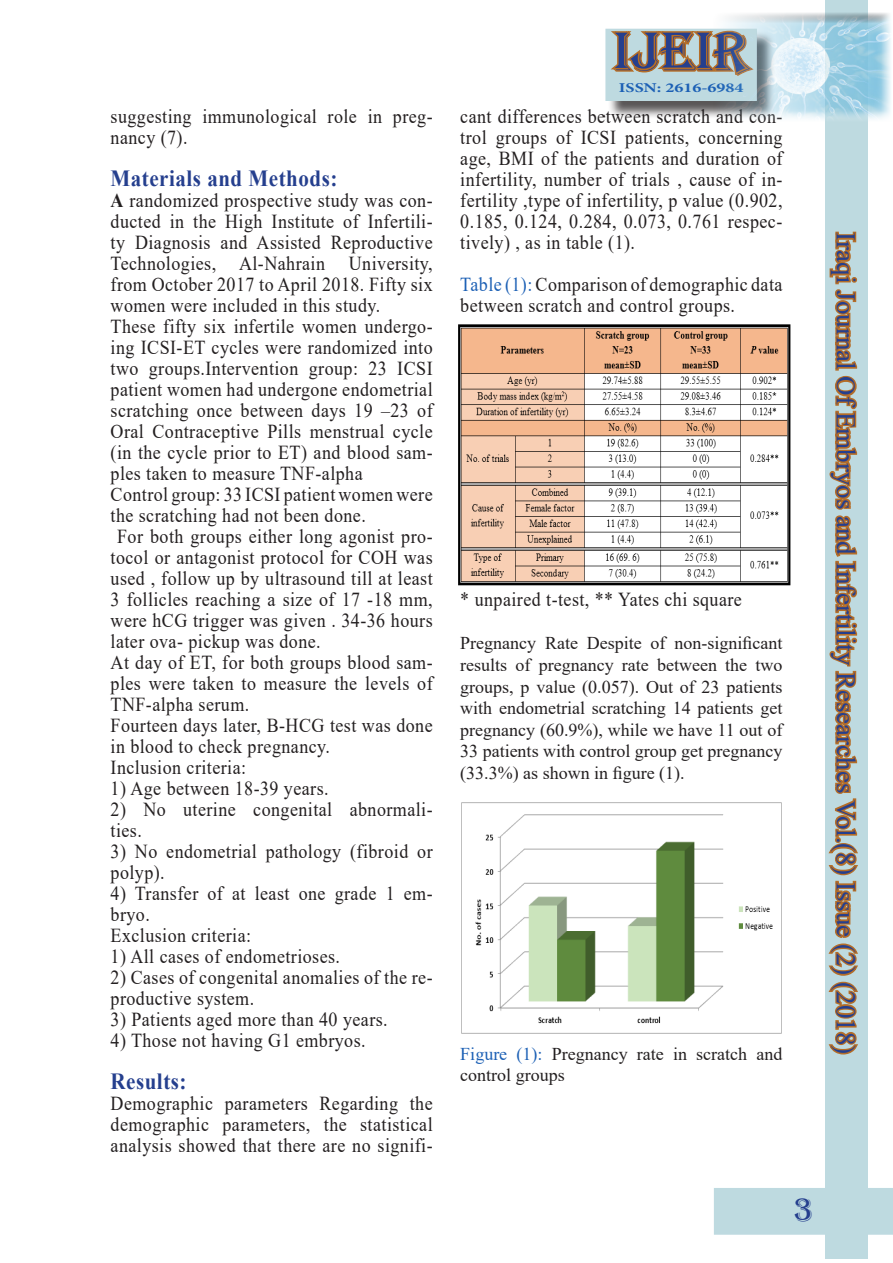
<style>
.page{position:relative;width:893px;height:1263px;background:#fff}
.page>*{position:absolute;margin:0;border:0;box-sizing:border-box;transform-origin:0 0}
.t1{font:56.25px "Algerian";letter-spacing:.005em;color:#253f8e}
.Paragraph_Style_1{font:33.75px "Algerian";color:#253f8e}
.Paragraph_Style_1-2{font:27px "Times New Roman";color:#253f8e}
.Paragraph_Style_1-3{font:700 23.1px "Times New Roman";letter-spacing:.025em;color:#253f8e;scale:.91 1}
.Paragraph_Style_1-4{font:19.8px/21px "Times New Roman";letter-spacing:.025em;color:#231f20;scale:.91 1}
.Paragraph_Style_1-5{font:18px/21.6px "Times New Roman";color:#231f20;text-align:justify}
.t2{font:700 13.5px "Minion Pro";color:#1c60b5;scale:1.33 1}
.s1{font-weight:700}
.s2{color:#1c60b5}
</style>
<div class="page">
<div style="left:825px;top:0;width:42px;height:1259px;background:#bedae0"></div>
<svg style="left:828px;top:231px;width:30px;height:824px"></svg>
<div style="left:715px;top:1189px;width:177px;height:45px;background:#bedae0"></div>
<div style="left:714px;top:1188px;width:179px;height:47px;border:2px solid #bedae0"></div>
<div style="left:709px;top:11px;width:183px;height:110px;background:#231f20;opacity:.75"></div>
<div style="left:608px;top:31px;width:167px;height:89px;background:#231f20;opacity:.75"></div>
<div style="left:606px;top:29px;width:150px;height:71px;background:#bedae0"></div>
<svg style="left:606px;top:16px;width:151px;height:60px"></svg>
<div style="left:605px;top:29px;width:152px;height:72px;border:2px solid #bedae0"></div>
<img style="left:458px;top:324px;width:333px;height:262px">
<img style="left:461px;top:802px;width:321px;height:232px">
<p class="Paragraph_Style_1-4" style="left:111px;top:105px;width:355px">suggesting immunological role in preg&shy;nancy (7).</p>
<p class="Paragraph_Style_1-3" style="left:111px;top:162px;width:251px">Materials and Methods:</p>
<p class="Paragraph_Style_1-4" style="left:111px;top:189px;width:355px;text-align:justify"><span class="s1">A</span> randomized prospective study was con&shy;ducted in the High Institute of Infertili&shy;ty Diagnosis and Assisted Reproductive Technologies, Al-Nahrain University, from October 2017 to April 2018. Fifty six women were included in this study.</p>
<p class="Paragraph_Style_1-4" style="left:111px;top:315px;width:356px;text-align:justify">These fifty six infertile women undergo&shy;ing ICSI-ET cycles were randomized into two groups.Intervention group: 23 ICSI patient women had undergone endometrial scratching once between days 19 –23 of Oral Contraceptive Pills menstrual cycle (in the cycle prior to ET) and blood sam&shy;ples taken to measure TNF-alpha</p>
<p class="Paragraph_Style_1-4" style="left:111px;top:483px;width:356px">Control group: 33 ICSI patient women were the scratching had not been done.</p>
<p class="Paragraph_Style_1-4" style="left:111px;top:525px;width:356px;text-align:justify;text-indent:7px">For both groups either long agonist pro&shy;tocol or antagonist protocol for COH was used , follow up by ultrasound till at least 3 follicles reaching a size of 17 -18 mm, were hCG trigger was given . 34-36 hours later ova- pickup was done.</p>
<p class="Paragraph_Style_1-4" style="left:111px;top:651px;width:355px;text-align:justify">At day of ET, for both groups blood sam&shy;ples were taken to measure the levels of TNF-alpha serum.</p>
<p class="Paragraph_Style_1-4" style="left:111px;top:714px;width:356px">Fourteen days later, B-HCG test was done in blood to check pregnancy.</p>
<p class="Paragraph_Style_1-4" style="left:111px;top:756px;width:150px">Inclusion criteria:</p>
<p class="Paragraph_Style_1-4" style="left:111px;top:777px;width:241px">1) Age between 18-39 years.</p>
<p class="Paragraph_Style_1-4" style="left:111px;top:798px;width:355px">2) No uterine congenital abnormali&shy;ties.</p>
<p class="Paragraph_Style_1-4" style="left:111px;top:840px;width:355px">3) No endometrial pathology (fibroid or polyp).</p>
<p class="Paragraph_Style_1-4" style="left:111px;top:882px;width:355px">4) Transfer of at least one grade 1 em&shy;bryo.</p>
<p class="Paragraph_Style_1-4" style="left:111px;top:924px;width:156px">Exclusion criteria:</p>
<p class="Paragraph_Style_1-4" style="left:111px;top:945px;width:254px">1) All cases of endometrioses.</p>
<p class="Paragraph_Style_1-4" style="left:111px;top:966px;width:355px">2) Cases of congenital anomalies of the re&shy;productive system.</p>
<p class="Paragraph_Style_1-4" style="left:111px;top:1008px;width:306px">3) Patients aged more than 40 years.</p>
<p class="Paragraph_Style_1-4" style="left:111px;top:1029px;width:282px">4) Those not having G1 embryos.</p>
<p class="Paragraph_Style_1-3" style="left:111px;top:1065px;width:85px">Results:</p>
<p class="Paragraph_Style_1-4" style="left:111px;top:1092px;width:355px;text-align:justify">Demographic parameters Regarding the demographic parameters, the statistical analysis showed that there are no signifi-</p>
<h1 class="t1" style="left:614px;top:20px;width:137px">IJEIR</h1>
<p class="t2" style="left:619px;top:78px;width:95px">ISSN: 2616-6984</p>
<p class="Paragraph_Style_1-4" style="left:460px;top:105px;width:356px;text-align:justify">cant differences between scratch and con&shy;trol groups of ICSI patients, concerning age, BMI of the patients and duration of infertility, number of trials , cause of in&shy;fertility ,type of infertility, p value (0.902, 0.185, 0.124, 0.284, 0.073, 0.761 respec&shy;tively) , as in table (1).</p>
<p class="Paragraph_Style_1-4" style="left:460px;top:273px;width:355px"><span class="s2">Table (1):</span> Comparison of demographic data between scratch and control groups.</p>
<p class="Paragraph_Style_1-4" style="left:460px;top:588px;width:311px">* unpaired t-test, ** Yates chi square</p>
<p class="Paragraph_Style_1-5" style="left:460px;top:632px;width:324px">Pregnancy Rate Despite of non-significant results of pregnancy rate between the two groups, p value (0.057). Out of 23 patients with endometrial scratching 14 patients get pregnancy (60.9%), while we have 11 out of 33 patients with control group get pregnancy (33.3%) as shown in figure (1).</p>
<p class="Paragraph_Style_1-5" style="left:460px;top:1042px;width:324px"><span class="s2">Figure (1):</span> Pregnancy rate in scratch and control groups</p>
<p class="Paragraph_Style_1-2" style="left:865px;top:232px;width:823px;rotate:90deg">Iraqi Journal Of Embryos and Infertility Researches Vol.(8) Issue (2) (2018)</p>
<p class="Paragraph_Style_1" style="left:793px;top:1191px;width:22px">3</p>
</div>
